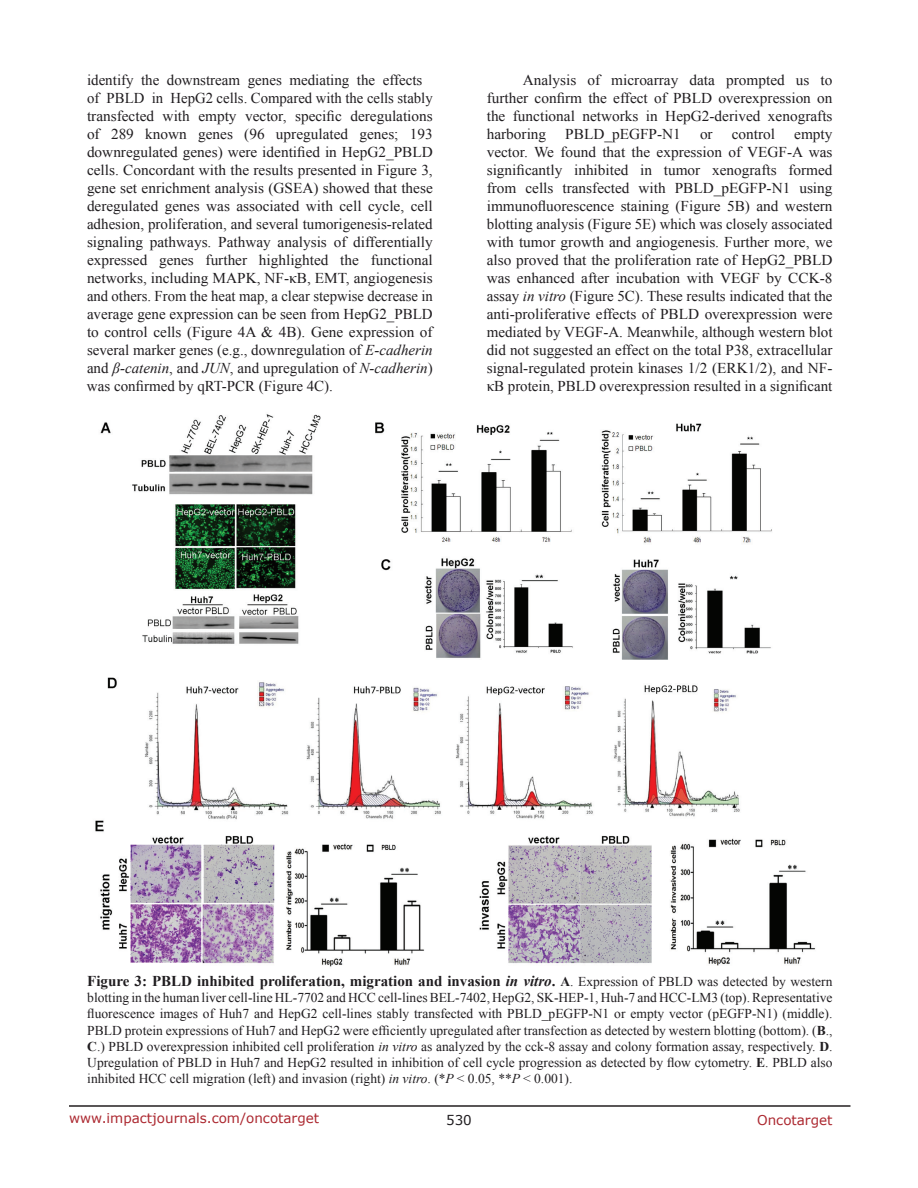
<style>
.page{position:relative;width:918px;height:1188px;background:#fff}
.page>*{position:absolute;margin:0;border:0;box-sizing:border-box;transform-origin:0 0}
.t1{font:15px/18px "Times New Roman";color:#201d20;text-align:justify}
.t2{font:700 15px "Times New Roman";color:#201d20}
.t3{font:13.5px/16.2px "Times New Roman";color:#201d20;text-align:justify}
.t4{font:13.5px "Verdana";color:#ac2830}
.t5{font:13.5px "Verdana";color:#201d20}
.s1{font-style:italic}
.s2{font-size:13.5px}
.s3{font-weight:400;font-size:13.5px}
.s4{font-weight:700}
</style>
<div class="page">
<hr style="left:69px;top:1105px;width:781px;height:2px;background:#231f20">
<img style="left:95px;top:414px;width:721px;height:553px">
<p class="t1" style="left:87px;top:71px;width:347px;text-align:left">identify the downstream genes mediating the effects of PBLD in HepG2 cells. Compared with the cells stably transfected with empty vector, specific deregulations of 289 known genes (96 upregulated genes; 193 downregulated genes) were identified in HepG2_PBLD cells. Concordant with the results presented in Figure 3, gene set enrichment analysis (GSEA) showed that these deregulated genes was associated with cell cycle, cell adhesion, proliferation, and several tumorigenesis-related signaling pathways. Pathway analysis of differentially expressed genes further highlighted the functional networks, including MAPK, NF-κB, EMT, angiogenesis and others. From the heat map, a clear stepwise decrease in average gene expression can be seen from HepG2_PBLD to control cells (Figure 4A &amp; 4B). Gene expression of several marker genes (e.g., downregulation of <span class="s1">E-cadherin </span>and <span class="s1">β-catenin</span>, and <span class="s1">JUN</span>, and upregulation of <span class="s1">N-cadherin</span>) was confirmed by qRT-PCR (Figure 4C).</p>
<p class="t1" style="left:487px;top:71px;width:347px;text-indent:36px">Analysis of microarray data prompted us to further confirm the effect of PBLD overexpression on the functional networks in HepG2-derived xenografts harboring</p>
<p class="t1" style="left:565px;top:125px;width:117px">PBLD_pEGFP-N1</p>
<p class="t1" style="left:700px;top:125px;width:14px">or</p>
<p class="t1" style="left:732px;top:125px;width:45px">control</p>
<p class="t1" style="left:487px;top:125px;width:347px;text-indent:307px">empty vector. We found that the expression of VEGF-A was significantly inhibited in tumor xenografts formed from cells transfected with PBLD_pEGFP-N1 using immunofluorescence staining (Figure 5B) and western blotting analysis (Figure 5E) which was closely associated with tumor growth and angiogenesis. Further more, we also proved that the proliferation rate of HepG2_PBLD was enhanced after incubation with VEGF by CCK-8 assay <span class="s1">in vitro</span> (Figure 5C). These results indicated that the anti-proliferative effects of PBLD overexpression were mediated by VEGF-A. Meanwhile, although western blot did not suggested an effect on the total P38, extracellular signal-regulated protein kinases 1/2 (ERK1/2), and NF&shy;κB protein, PBLD overexpression resulted in a significant</p>
<p class="t2" style="left:87px;top:971px;width:85px">Figure 3: PBLD</p>
<p class="t2" style="left:197px;top:971px;width:637px">inhibited proliferation, migration and invasion <span class="s1">in vitro</span>. <span class="s2">A</span><span class="s3">. Expression of PBLD was detected by western</span></p>
<p class="t3" style="left:87px;top:989px;width:747px">blotting in the human liver cell-line HL-7702 and HCC cell-lines BEL-7402, HepG2, SK-HEP-1, Huh-7 and HCC-LM3 (top). Representative fluorescence images of Huh7 and HepG2 cell-lines stably transfected with PBLD_pEGFP-N1 or empty vector (pEGFP-N1) (middle).<br>PBLD protein expressions of Huh7 and HepG2 were efficiently upregulated after transfection as detected by western blotting (bottom). (<span class="s4">B</span>., <span class="s4">C</span>.) PBLD overexpression inhibited cell proliferation <span class="s1">in vitro</span> as analyzed by the cck-8 assay and colony formation assay, respectively. <span class="s4">D</span>.<br>Upregulation of PBLD in Huh7 and HepG2 resulted in inhibition of cell cycle progression as detected by flow cytometry. <span class="s4">E</span>. PBLD also inhibited HCC cell migration (left) and invasion (right) <span class="s1">in vitro</span>. (*<span class="s1">P</span> &lt; 0.05, **<span class="s1">P</span> &lt; 0.001).</p>
<p class="t4" style="left:69px;top:1109px;width:252px">www.impactjournals.com/oncotarget</p>
<p class="t5" style="left:446px;top:1111px;width:27px">530</p>
<p class="t4" style="left:757px;top:1111px;width:77px">Oncotarget</p>
</div>
